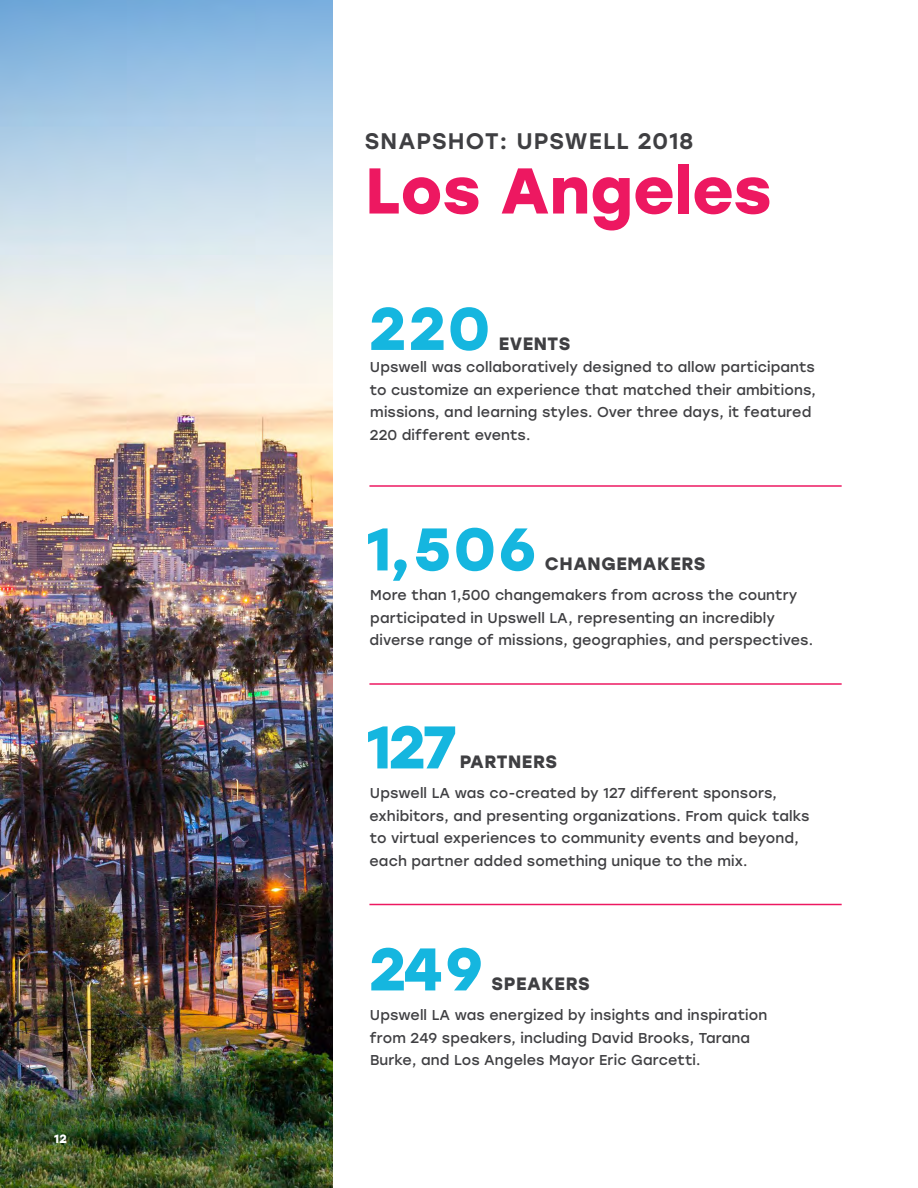
<style>
.page{position:relative;width:918px;height:1188px;background:#fff}
.page>*{position:absolute;margin:0;border:0;box-sizing:border-box;transform-origin:0 0}
.t1{font:700 64.5px "Stolzl";color:#ed1861}
.t2{font:700 60px "Stolzl";letter-spacing:.045em;color:#15b6df}
.t3{font:500 22.5px "Stolzl";letter-spacing:.05em;color:#3f3f42}
.t4{font:700 17.85px "Stolzl";letter-spacing:.03em;color:#3f3f42}
.t5{font:14.25px/22.5px "Stolzl";letter-spacing:.01em;color:#3f3f42}
.t6{font:700 12px "Stolzl";color:#fff}
</style>
<div class="page">
<img style="left:0;top:0;width:333px;height:1188px">
<hr style="left:369px;top:485px;width:473px;height:2px;background:#ed1861">
<hr style="left:369px;top:904px;width:473px;height:1px;background:#ed1861">
<hr style="left:369px;top:683px;width:473px;height:2px;background:#ed1861">
<p class="t6" style="left:54px;top:1131px;width:14px">12</p>
<h3 class="t3" style="left:365px;top:125px;width:330px">SNAPSHOT: UPSWELL 2018</h3>
<h1 class="t1" style="left:365px;top:144px;width:408px">Los Angeles</h1>
<h2 class="t2" style="left:369px;top:286px;width:122px">220</h2>
<p class="t4" style="left:499px;top:331px;width:73px">EVENTS</p>
<p class="t5" style="left:370px;top:356px;width:448px">Upswell was collaboratively designed to allow participants to customize an experience that matched their ambitions, missions, and learning styles. Over three days, it featured 220 different events.</p>
<h2 class="t2" style="left:367px;top:506px;width:171px">1,506</h2>
<p class="t4" style="left:545px;top:551px;width:162px">CHANGEMAKERS</p>
<p class="t5" style="left:370px;top:584px;width:445px">More than 1,500 changemakers from across the country participated in Upswell LA, representing an incredibly diverse range of missions, geographies, and perspectives.</p>
<h2 class="t2" style="left:367px;top:704px;width:92px">127</h2>
<p class="t4" style="left:460px;top:749px;width:99px">PARTNERS</p>
<p class="t5" style="left:370px;top:782px;width:441px">Upswell LA was co-created by 127 different sponsors, exhibitors, and presenting organizations. From quick talks to virtual experiences to community events and beyond, each partner added something unique to the mix.</p>
<h2 class="t2" style="left:369px;top:926px;width:115px">249</h2>
<p class="t4" style="left:492px;top:971px;width:99px">SPEAKERS</p>
<p class="t5" style="left:370px;top:1004px;width:399px">Upswell LA was energized by insights and inspiration from 249 speakers, including David Brooks, Tarana<br>Burke, and Los Angeles Mayor Eric Garcetti.</p>
</div>
